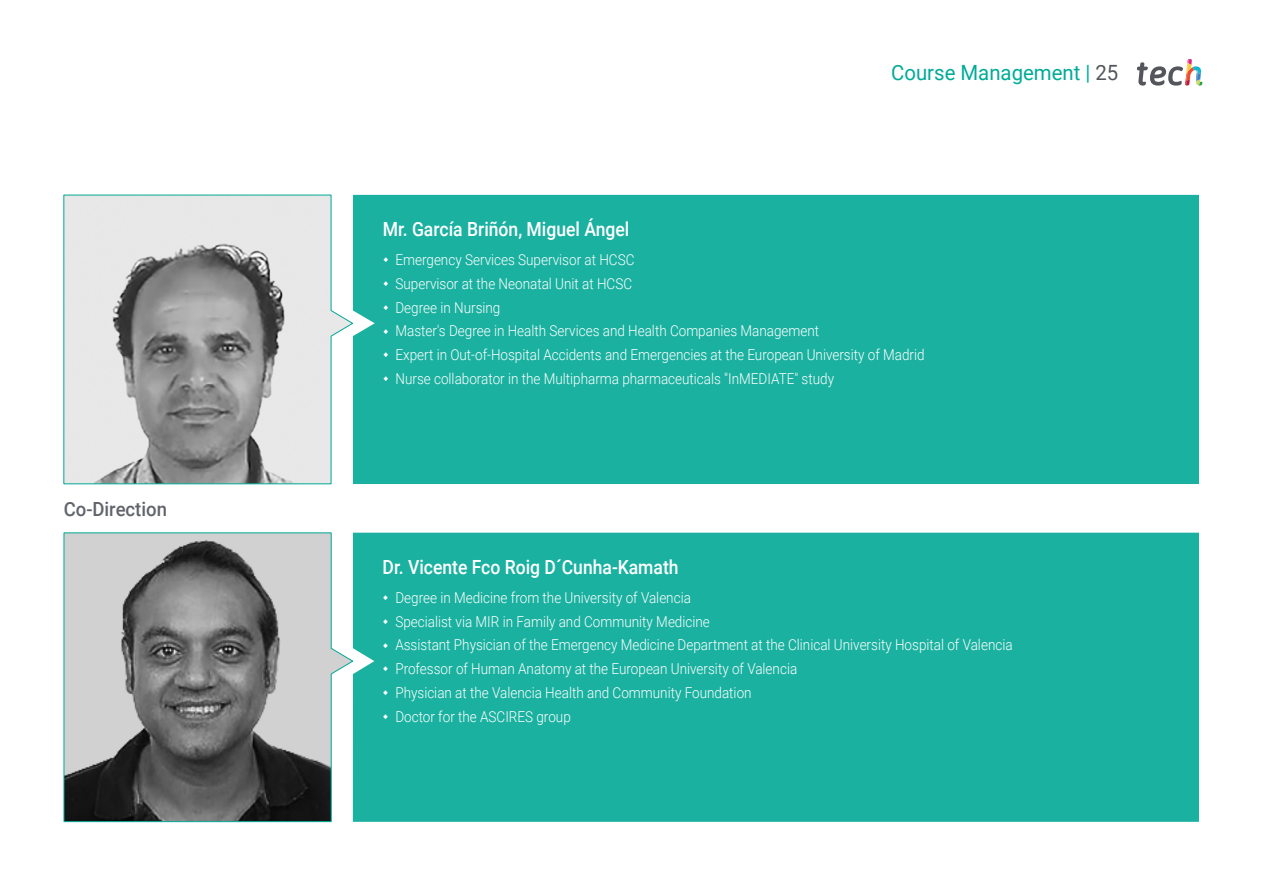
<style>
.page{position:relative;width:1263px;height:893px;background:#fff}
.page>*{position:absolute;margin:0;border:0;box-sizing:border-box;transform-origin:0 0}
.t1{font:21px "Roboto";color:#00ab97}
.t2{font:500 19.5px "Roboto";color:#fff;scale:.9 1}
.t3{font:500 19.5px "Roboto";color:#61646a;scale:.95 1}
.t4{font:300 15px/23.7px "Roboto";color:#fff;scale:.9 1}
.s1{color:#52555b}
</style>
<div class="page">
<div style="left:353px;top:195px;width:846px;height:289px;background:#1ab1a0"></div>
<svg style="left:63px;top:195px;width:290px;height:289px;background:#bcc0c0"></svg>
<div style="left:353px;top:533px;width:846px;height:289px;background:#1ab1a0"></div>
<svg style="left:64px;top:532px;width:289px;height:290px;background:#8f9191"></svg>
<svg style="left:1137px;top:59px;width:65px;height:27px"></svg>
<svg style="left:384px;top:257px;width:4px;height:5px"></svg>
<svg style="left:384px;top:281px;width:4px;height:5px"></svg>
<svg style="left:384px;top:305px;width:4px;height:5px"></svg>
<svg style="left:384px;top:329px;width:4px;height:5px"></svg>
<svg style="left:384px;top:352px;width:4px;height:5px"></svg>
<svg style="left:384px;top:376px;width:4px;height:5px"></svg>
<svg style="left:383px;top:595px;width:5px;height:5px"></svg>
<svg style="left:383px;top:619px;width:5px;height:5px"></svg>
<svg style="left:383px;top:643px;width:5px;height:5px"></svg>
<svg style="left:383px;top:666px;width:5px;height:5px"></svg>
<svg style="left:383px;top:690px;width:5px;height:5px"></svg>
<svg style="left:383px;top:714px;width:5px;height:5px"></svg>
<h2 class="t3" style="left:64px;top:495px;width:110px">Co-Direction</h2>
<h1 class="t1" style="left:891px;top:57px;width:229px">Course Management | <span class="s1">25</span></h1>
<h2 class="t2" style="left:383px;top:216px;width:275px">Mr. García Briñón, Miguel Ángel</h2>
<p class="t4" style="left:395px;top:247px;width:589px">Emergency Services Supervisor at HCSC<br>Supervisor at the Neonatal Unit at HCSC<br>Degree in Nursing<br>Master's Degree in Health Services and Health Companies Management<br>Expert in Out-of-Hospital Accidents and Emergencies at the European University of Madrid Nurse collaborator in the Multipharma pharmaceuticals "InMEDIATE" study</p>
<h2 class="t2" style="left:383px;top:553px;width:330px">Dr. Vicente Fco Roig D´Cunha-Kamath</h2>
<p class="t4" style="left:395px;top:585px;width:687px">Degree in Medicine from the University of Valencia<br>Specialist via MIR in Family and Community Medicine<br>Assistant Physician of the Emergency Medicine Department at the Clinical University Hospital of Valencia Professor of Human Anatomy at the European University of Valencia<br>Physician at the Valencia Health and Community Foundation<br>Doctor for the ASCIRES group</p>
</div>
